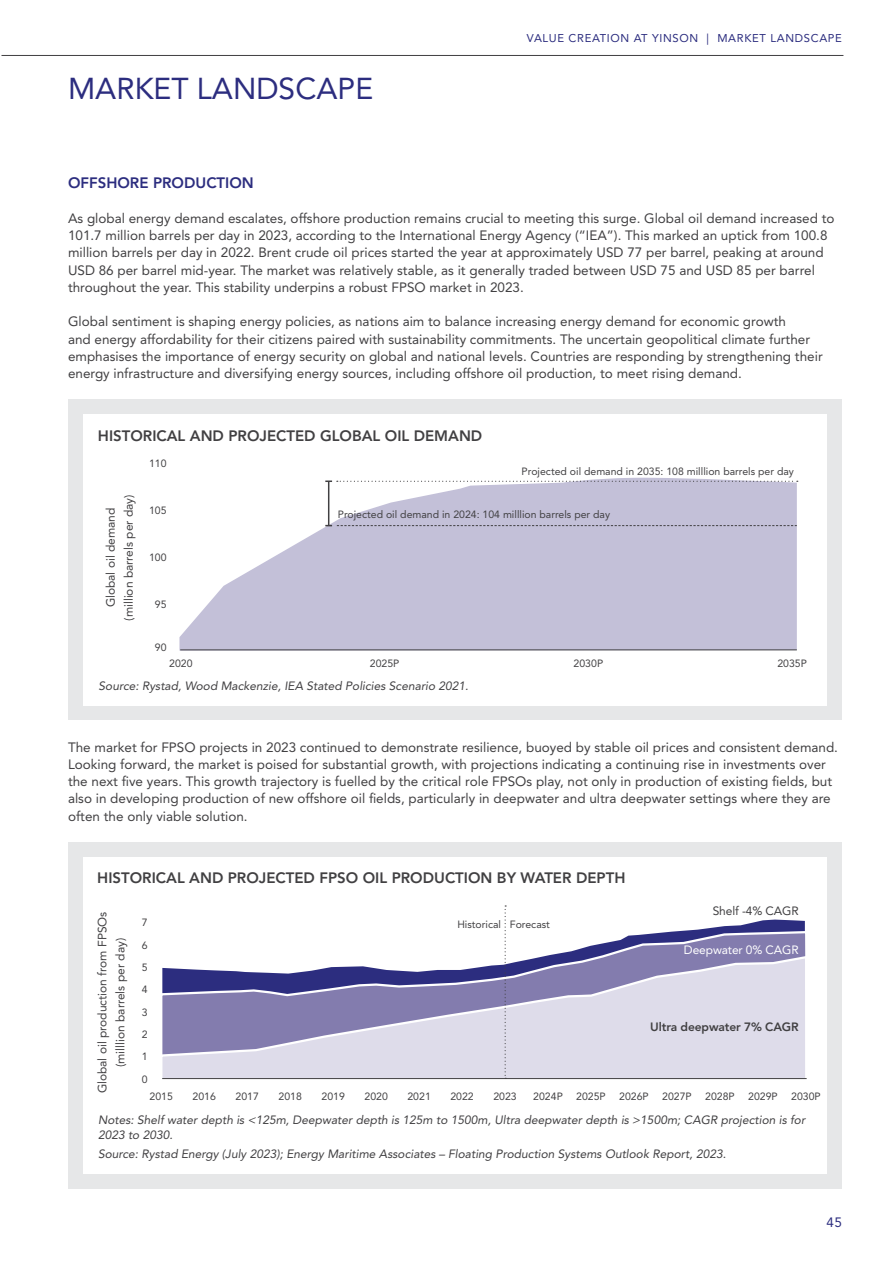
<style>
.page{position:relative;width:893px;height:1263px;background:#fff}
.page>*{position:absolute;margin:0;border:0;box-sizing:border-box;transform-origin:0 0}
.t1{font:30px "Avenir LT Std";color:#2c2d7f}
.t2{font:800 15px "Avenir LT Std";color:#414042}
.t3{font:800 15px "Avenir LT Std";color:#2c2d7f}
.t4{font:13.5px/17.2px "Avenir LT Std";color:#414042}
.t5{font:13.5px "Avenir LT Std";color:#2c2d7f}
.t6{font:italic 12px/15px "Avenir LT Std";color:#414042}
.t7{font:12px/18px "Avenir LT Std";color:#414042;text-align:center}
.t8{font:800 12px "Avenir LT Std";letter-spacing:-.01em;color:#414042}
.t9{font:12px "Avenir LT Std";letter-spacing:-.01em;color:#fff}
.t10{font:11.25px "Avenir LT Std";letter-spacing:.06em;color:#2c2d7f}
.t11{font:10.5px/22.4px "Avenir LT Std";color:#414042}
</style>
<div class="page">
<hr style="left:2px;top:55px;width:841px;height:1px;background:#414042">
<div style="left:68px;top:399px;width:774px;height:321px;background:#e6e7e8"></div>
<div style="left:83px;top:414px;width:744px;height:291px;background:#fff"></div>
<svg style="left:179px;top:477px;width:618px;height:174px;fill:#c3c0d8"></svg>
<hr style="left:180px;top:649px;width:617px;height:1px;background:#414042">
<hr style="left:328px;top:481px;width:1px;height:45px;background:#414042">
<svg style="left:325px;top:480px;width:473px;height:2px"></svg>
<svg style="left:325px;top:525px;width:472px;height:1px"></svg>
<div style="left:68px;top:842px;width:774px;height:346px;background:#e6e7e8"></div>
<div style="left:83px;top:857px;width:744px;height:317px;background:#fff"></div>
<svg style="left:504px;top:919px;width:301px;height:11px"></svg>
<svg style="left:504px;top:930px;width:302px;height:24px"></svg>
<svg style="left:162px;top:954px;width:644px;height:126px"></svg>
<hr style="left:162px;top:1078px;width:645px;height:1px;background:#414042">
<svg style="left:505px;top:905px;width:1px;height:173px"></svg>
<h1 class="t1" style="left:68px;top:71px;width:307px">MARKET LANDSCAPE</h1>
<p class="t10" style="left:527px;top:32px;width:316px">VALUE CREATION AT YINSON | MARKET LANDSCAPE</p>
<p class="t3" style="left:68px;top:173px;width:187px">OFFSHORE PRODUCTION</p>
<p class="t4" style="left:68px;top:210px;width:768px">As global energy demand escalates, offshore production remains crucial to meeting this surge. Global oil demand increased to 101.7 million barrels per day in 2023, according to the International Energy Agency (“IEA”). This marked an uptick from 100.8 million barrels per day in 2022. Brent crude oil prices started the year at approximately USD 77 per barrel, peaking at around USD 86 per barrel mid-year. The market was relatively stable, as it generally traded between USD 75 and USD 85 per barrel throughout the year. This stability underpins a robust FPSO market in 2023.</p>
<p class="t4" style="left:68px;top:313px;width:756px">Global sentiment is shaping energy policies, as nations aim to balance increasing energy demand for economic growth<br>and energy affordability for their citizens paired with sustainability commitments. The uncertain geopolitical climate further emphasises the importance of energy security on global and national levels. Countries are responding by strengthening their energy infrastructure and diversifying energy sources, including offshore oil production, to meet rising demand.</p>
<p class="t2" style="left:98px;top:426px;width:386px">HISTORICAL AND PROJECTED GLOBAL OIL DEMAND</p>
<p class="t7" style="left:102px;top:621px;width:128px;rotate:-90deg">Global oil demand (million barrels per day)</p>
<p class="t11" style="left:149px;top:452px;width:19px">110</p>
<p class="t11" style="left:149px;top:499px;width:19px">105</p>
<p class="t11" style="left:149px;top:546px;width:19px">100</p>
<p class="t11" style="left:155px;top:593px;width:13px">95</p>
<p class="t11" style="left:155px;top:636px;width:13px">90</p>
<p class="t11" style="left:522px;top:460px;width:274px">Projected oil demand in 2035: 108 milllion barrels per day</p>
<p class="t11" style="left:338px;top:503px;width:274px">Projected oil demand in 2024: 104 milllion barrels per day</p>
<p class="t11" style="left:169px;top:652px;width:25px">2020</p>
<p class="t11" style="left:370px;top:652px;width:31px">2025P</p>
<p class="t11" style="left:574px;top:652px;width:31px">2030P</p>
<p class="t11" style="left:777px;top:652px;width:31px">2035P</p>
<p class="t6" style="left:99px;top:679px;width:371px">Source: Rystad, Wood Mackenzie, IEA Stated Policies Scenario 2021.</p>
<p class="t4" style="left:68px;top:738px;width:771px">The market for FPSO projects in 2023 continued to demonstrate resilience, buoyed by stable oil prices and consistent demand.<br>Looking forward, the market is poised for substantial growth, with projections indicating a continuing rise in investments over the next five years. This growth trajectory is fuelled by the critical role FPSOs play, not only in production of existing fields, but also in developing production of new offshore oil fields, particularly in deepwater and ultra deepwater settings where they are often the only viable solution.</p>
<p class="t2" style="left:97px;top:869px;width:530px">HISTORICAL AND PROJECTED FPSO OIL PRODUCTION BY WATER DEPTH</p>
<p class="t7" style="left:93px;top:1093px;width:183px;rotate:-90deg">Global oil production from FPSOs (milllion barrels per day)</p>
<p class="t11" style="left:142px;top:912px;width:7px">7<br>6</p>
<p class="t11" style="left:142px;top:956px;width:7px">5</p>
<p class="t11" style="left:142px;top:979px;width:7px">4</p>
<p class="t11" style="left:142px;top:1001px;width:7px">3</p>
<p class="t11" style="left:142px;top:1023px;width:7px">2</p>
<p class="t11" style="left:142px;top:1046px;width:7px">1</p>
<p class="t11" style="left:142px;top:1068px;width:7px">0</p>
<p class="t11" style="left:457px;top:913px;width:94px">Historical Forecast</p>
<p class="t7" style="left:713px;top:902px;width:88px">Shelf -4% CAGR</p>
<p class="t9" style="left:684px;top:943px;width:116px">Deepwater 0% CAGR</p>
<p class="t8" style="left:650px;top:1019px;width:150px">Ultra deepwater 7% CAGR</p>
<p class="t11" style="left:150px;top:1085px;width:25px">2015</p>
<p class="t11" style="left:193px;top:1085px;width:25px">2016</p>
<p class="t11" style="left:236px;top:1085px;width:25px">2017</p>
<p class="t11" style="left:279px;top:1085px;width:25px">2018</p>
<p class="t11" style="left:321px;top:1085px;width:25px">2019</p>
<p class="t11" style="left:364px;top:1085px;width:25px">2020</p>
<p class="t11" style="left:407px;top:1085px;width:25px">2021</p>
<p class="t11" style="left:450px;top:1085px;width:25px">2022</p>
<p class="t11" style="left:493px;top:1085px;width:25px">2023</p>
<p class="t11" style="left:533px;top:1085px;width:31px">2024P</p>
<p class="t11" style="left:576px;top:1085px;width:31px">2025P</p>
<p class="t11" style="left:619px;top:1085px;width:31px">2026P</p>
<p class="t11" style="left:662px;top:1085px;width:31px">2027P</p>
<p class="t11" style="left:705px;top:1085px;width:31px">2028P</p>
<p class="t11" style="left:748px;top:1085px;width:31px">2029P</p>
<p class="t11" style="left:791px;top:1085px;width:31px">2030P</p>
<p class="t6" style="left:98px;top:1113px;width:709px">Notes: Shelf water depth is &lt;125m, Deepwater depth is 125m to 1500m, Ultra deepwater depth is &gt;1500m; CAGR projection is for<br>2023 to 2030.</p>
<p class="t6" style="left:98px;top:1147px;width:629px">Source: Rystad Energy (July 2023); Energy Maritime Associates – Floating Production Systems Outlook Report, 2023.</p>
<p class="t5" style="left:826px;top:1214px;width:17px">45</p>
</div>
